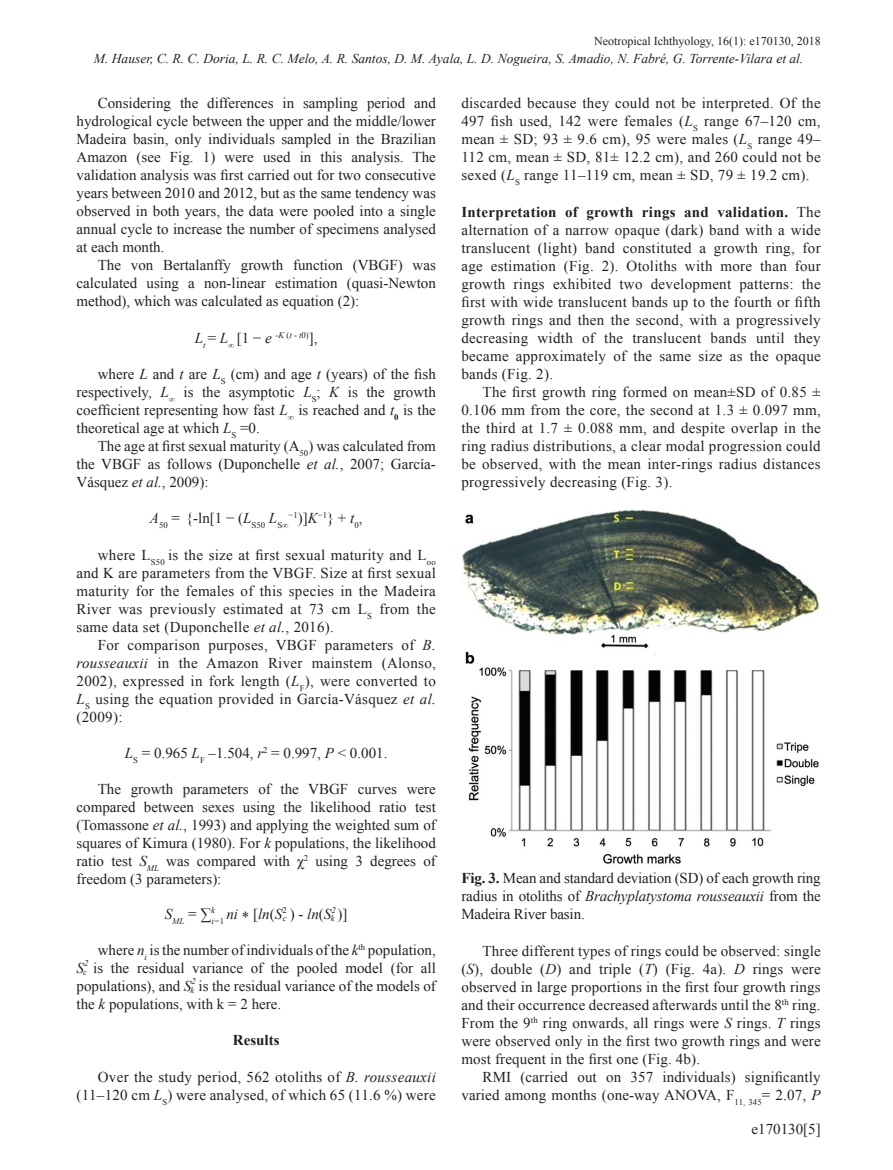
<style>
.page{position:relative;width:893px;height:1170px;background:#fff}
.page>*{position:absolute;margin:0;border:0;box-sizing:border-box;transform-origin:0 0}
.t1{font:15px/18px "Times New Roman";color:#231f20;text-align:justify}
.t2{font:15px/18px "Times New Roman";letter-spacing:.02em;color:#231f20;text-align:right}
.t3{font:italic 15px "Times New Roman";color:#231f20}
.t4{font:700 15px "Times New Roman";color:#231f20}
.t5{font:italic 13.5px "Times New Roman";color:#231f20}
.t6{font:12px "Times New Roman";color:#231f20}
.t7{font:8.7px "Times New Roman";color:#231f20}
.t8{font:italic 8.7px "Times New Roman";color:#231f20}
.s1{font-style:italic}
.s2{font-size:15px}
.s3{font-style:italic;font-size:15px}
.s4{font-style:normal}
.s5{font-weight:700}
.s6{color:#1e1f1e}
</style>
<div class="page">
<img style="left:462px;top:509px;width:357px;height:355px">
<p class="t6" style="left:594px;top:33px;width:228px">Neotropical Ichthyology, 16(1): e170130, 2018</p>
<p class="t5" style="left:94px;top:49px;width:711px">M. Hauser, C. R. C. Doria, L. R. C. Melo, A. R. Santos, D. M. Ayala, L. D. Nogueira, S. Amadio, N. Fabré, G. Torrente-Vilara et al.</p>
<p class="t1" style="left:77px;top:94px;width:361px;text-indent:21px">Considering the differences in sampling period and hydrological cycle between the upper and the middle/lower Madeira basin, only individuals sampled in the Brazilian Amazon (see Fig. 1) were used in this analysis. The validation analysis was first carried out for two consecutive years between 2010 and 2012, but as the same tendency was observed in both years, the data were pooled into a single annual cycle to increase the number of specimens analysed at each month.</p>
<p class="t1" style="left:77px;top:256px;width:361px;text-indent:21px">The von Bertalanffy growth function (VBGF) was calculated using a non-linear estimation (quasi-Newton method), which was calculated as equation (2):</p>
<p class="t1" style="left:195px;top:328px;width:124px"><span class="s1">L</span><sub>t</sub> = <span class="s1">L</span><sub>∞</sub> [1 − <span class="s1">e</span> <sup>-</sup><sup>K</sup> <sup>(</sup><sup>t</sup> <sup>-</sup> <sup>t</sup><sup>0)</sup>],</p>
<p class="t1" style="left:77px;top:365px;width:361px;text-indent:21px">where <span class="s1">L</span> and <span class="s1">t</span> are <span class="s1">L</span><sub>S</sub> (cm) and age <span class="s1">t</span> (years) of the fish respectively, <span class="s1">L</span><sub>∞</sub> is the asymptotic <span class="s1">L</span><sub>S</sub>; <span class="s1">K</span> is the growth coefficient representing how fast <span class="s1">L</span><sub>∞</sub> is reached and <span class="s1">t</span><sub>0</sub> is the theoretical age at which <span class="s1">L</span><sub>S</sub> =0.</p>
<p class="t1" style="left:77px;top:437px;width:361px;text-indent:21px">The age at first sexual maturity (A<sub>50</sub>) was calculated from the VBGF as follows (Duponchelle <span class="s1">et al.</span>, 2007; García-Vásquez <span class="s1">et al.</span>, 2009):</p>
<p class="t1" style="left:150px;top:509px;width:140px"><span class="s1">A</span><sub>50</sub> = {-ln[1 − (<span class="s1">L</span><sub>S50</sub> <span class="s1">L</span><sub>S∞</sub></p>
<p class="t7" style="left:288px;top:509px;width:76px">−1<span class="s2">)]</span><span class="s3">K</span>−1<span class="s2">} +</span> <span class="s3">t</span>0<span class="s2">,</span></p>
<p class="t1" style="left:77px;top:545px;width:361px;text-indent:21px">where L<sub>S50</sub> is the size at first sexual maturity and L<sub>oo </sub>and K are parameters from the VBGF. Size at first sexual maturity for the females of this species in the Madeira River was previously estimated at 73 cm L<sub>S</sub> from the same data set (Duponchelle <span class="s1">et al.</span>, 2016).</p>
<p class="t1" style="left:77px;top:635px;width:361px;text-indent:21px">For comparison purposes, VBGF parameters of <span class="s1">B. rousseauxii</span> in the Amazon River mainstem (Alonso, 2002), expressed in fork length (<span class="s1">L</span><sub>F</sub>), were converted to <span class="s1">L</span><sub>S</sub> using the equation provided in García-Vásquez <span class="s1">et al. </span>(2009):</p>
<p class="t1" style="left:125px;top:743px;width:264px"><span class="s1">L</span><sub>S</sub> = 0.965 <span class="s1">L</span><sub>F</sub> –1.504, <span class="s1">r</span><sup>2</sup> = 0.997, <span class="s1">P</span> &lt; 0.001.</p>
<p class="t1" style="left:77px;top:780px;width:361px;text-indent:21px">The growth parameters of the VBGF curves were compared between sexes using the likelihood ratio test (Tomassone <span class="s1">et al.</span>, 1993) and applying the weighted sum of squares of Kimura (1980). For <span class="s1">k</span> populations, the likelihood ratio test <span class="s1">S</span><sub>ML</sub> was compared with χ<sup>2</sup> using 3 degrees of freedom (3 parameters):</p>
<p class="t8" style="left:165px;top:915px;width:52px"><sup>S</sup>ML <sup>=</sup> <sup>∑</sup>k</p>
<p class="t3" style="left:211px;top:904px;width:77px"><sub>i=</sub><sub>1</sub> ni <span class="s4">* [</span>ln<span class="s4">(</span>S<sup>2</sup></p>
<p class="t1" style="left:283px;top:905px;width:55px"><sub>c</sub> ) - <span class="s1">ln</span>(<span class="s1">S</span><sup>2</sup></p>
<p class="t1" style="left:331px;top:905px;width:18px"><sub>k</sub> )]</p>
<p class="t1" style="left:98px;top:940px;width:340px">where <span class="s1">n</span><sub>i</sub> is the number of individuals of the <span class="s1">k</span><sup>th</sup> population,</p>
<p class="t3" style="left:77px;top:957px;width:14px">S<sup>2</sup></p>
<p class="t1" style="left:77px;top:958px;width:361px;text-indent:7px"><sub>c</sub> is the residual variance of the pooled model (for all populations), and <span class="s1">S</span><sup>2</sup></p>
<p class="t1" style="left:77px;top:976px;width:361px;text-indent:114px"><sub>k</sub> is the residual variance of the models of the <span class="s1">k</span> populations, with k = 2 here.</p>
<p class="t4" style="left:233px;top:1029px;width:48px">Results</p>
<p class="t2" style="left:77px;top:1067px;width:361px">Over the study period, 562 otoliths of <span class="s1">B. rousseauxii </span>(11–120 cm <span class="s1">L</span><sub>S</sub>) were analysed, of which 65 (11.6 %) were</p>
<p class="t1" style="left:461px;top:94px;width:361px">discarded because they could not be interpreted. Of the 497 fish used, 142 were females (<span class="s1">L</span><sub>S</sub> range 67–120 cm, mean ± SD; 93 ± 9.6 cm), 95 were males (<span class="s1">L</span><sub>S</sub> range 49– 112 cm, mean ± SD, 81± 12.2 cm), and 260 could not be sexed (<span class="s1">L</span><sub>S</sub> range 11–119 cm, mean ± SD, 79 ± 19.2 cm).</p>
<p class="t1" style="left:461px;top:202px;width:361px"><span class="s5">Interpretation of growth rings and validation.</span> The alternation of a narrow opaque (dark) band with a wide translucent (light) band constituted a growth ring, for age estimation (Fig. 2). Otoliths with more than four growth rings exhibited two development patterns: the first with wide translucent bands up to the fourth or fifth growth rings and then the second, with a progressively decreasing width of the translucent bands until they became approximately of the same size as the opaque bands (Fig. 2).</p>
<p class="t1" style="left:461px;top:382px;width:361px;text-indent:21px">The first growth ring formed on mean±SD of 0.85 ± 0.106 mm from the core, the second at 1.3 ± 0.097 mm, the third at 1.7 ± 0.088 mm, and despite overlap in the ring radius distributions, a clear modal progression could be observed, with the mean inter-rings radius distances progressively decreasing (Fig. 3).</p>
<p class="t1" style="left:461px;top:869px;width:361px"><span class="s5">Fig. 3.</span> Mean and standard deviation (SD) of each growth ring radius in otoliths of <span class="s1">Brachyplatystoma rousseauxii</span> from the Madeira <span class="s6">River basin</span>.</p>
<p class="t1" style="left:461px;top:941px;width:361px;text-indent:21px">Three different types of rings could be observed: single (<span class="s1">S</span>), double (<span class="s1">D</span>) and triple (<span class="s1">T</span>) (Fig. 4a). <span class="s1">D</span> rings were observed in large proportions in the first four growth rings and their occurrence decreased afterwards until the 8<sup>th</sup> ring.<br>From the 9<sup>th</sup> ring onwards, all rings were <span class="s1">S</span> rings. <span class="s1">T</span> rings were observed only in the first two growth rings and were most frequent in the first one (Fig. 4b).</p>
<p class="t1" style="left:461px;top:1067px;width:361px;text-align:right">RMI (carried out on 357 individuals) significantly varied among months (one-way ANOVA, F<sub>11,</sub> <sub>345</sub>= 2.07, <span class="s1">P</span></p>
<p class="t1" style="left:751px;top:1119px;width:71px">e170130[5]</p>
</div>
